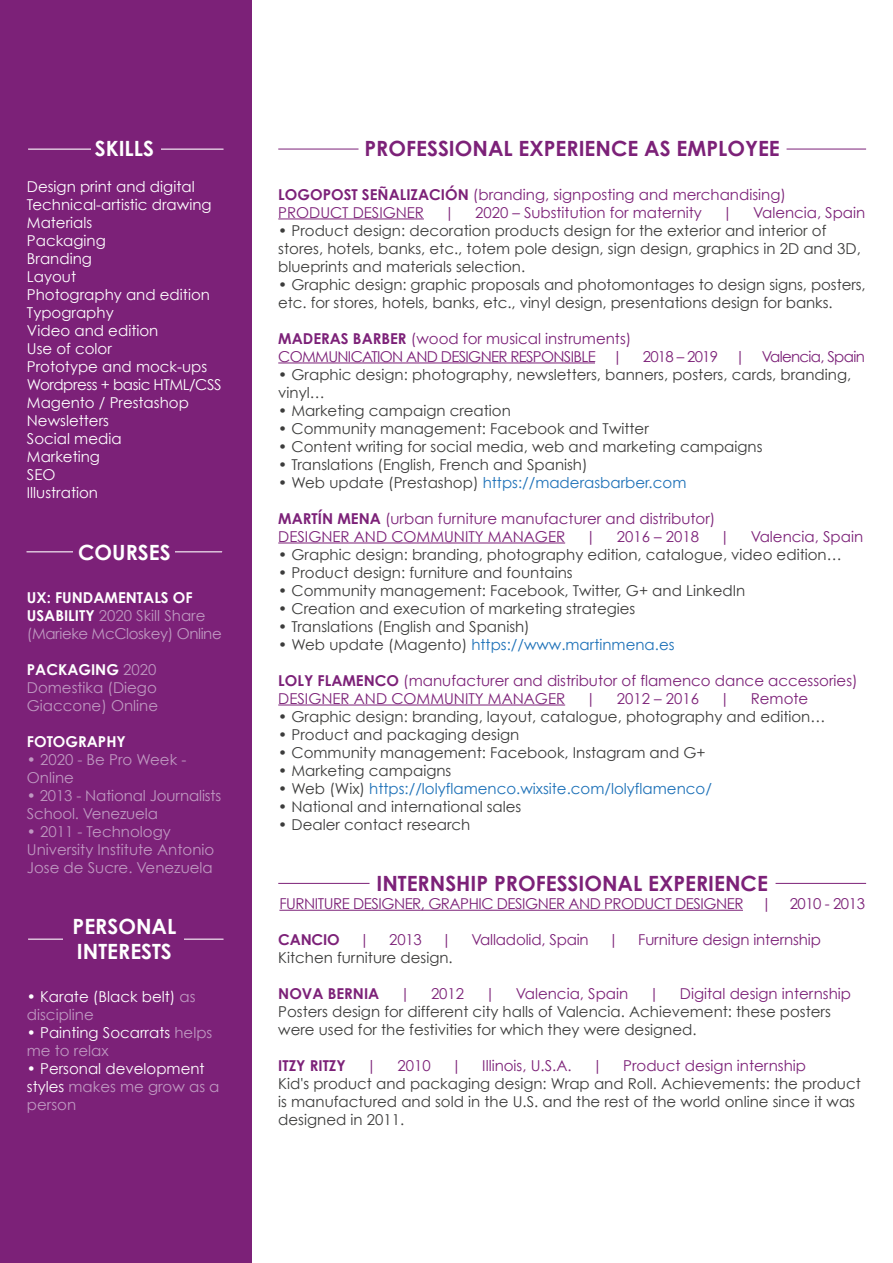
<style>
.page{position:relative;width:893px;height:1263px;background:#fff}
.page>*{position:absolute;margin:0;border:0;box-sizing:border-box;transform-origin:0 0}
.t1{font:700 21px "Century Gothic";color:#7c2178}
.t2{font:700 21px/25.2px "Century Gothic";color:#fff}
.t3{font:15px/18px "Century Gothic";color:#3c3c3b}
.t4{font:15px/18px "Century Gothic";color:#7c2178}
.t5{font:15px/18px "Century Gothic";color:#fff}
.t6{font:15px/18px "Century Gothic";color:#bf98c1}
.t7{font:15px "Century Gothic";color:#1d71b8}
.t8{font:15px/18px "Century Gothic";letter-spacing:-.045em;color:#7c2178}
.t9{font:15px/18px "Century Gothic";letter-spacing:-.025em;color:#bf98c1}
.t10{font:15px "Century Gothic";letter-spacing:-.03em;color:#7c2178}
.t11{font:700 15px "Century Gothic";color:#7c2178}
.t12{font:700 15px "Century Gothic";color:#fff}
.s1{font-weight:700;color:#fff}
.s2{color:#bf98c1}
.s3{font-weight:700}
.s4{color:#3c3c3b}
</style>
<div class="page">
<div style="left:0;top:0;width:252px;height:1263px;background:#7c2178"></div>
<hr style="left:278px;top:218px;width:146px;height:1px;background:#7c2178">
<hr style="left:278px;top:362px;width:317px;height:1px;background:#7c2178">
<hr style="left:278px;top:542px;width:287px;height:1px;background:#7c2178">
<hr style="left:278px;top:704px;width:287px;height:1px;background:#7c2178">
<hr style="left:279px;top:910px;width:464px;height:1px;background:#7c2178">
<hr style="left:28px;top:149px;width:195px;height:1px;background:#fff">
<div style="left:91px;top:136px;width:69px;height:27px;background:#7c2178"></div>
<hr style="left:27px;top:551px;width:195px;height:1px;background:#fff">
<div style="left:74px;top:538px;width:101px;height:27px;background:#7c2178"></div>
<hr style="left:28px;top:939px;width:195px;height:1px;background:#fff">
<div style="left:64px;top:926px;width:120px;height:27px;background:#7c2178"></div>
<hr style="left:278px;top:149px;width:80px;height:1px;background:#7c2178">
<hr style="left:786px;top:149px;width:80px;height:1px;background:#7c2178">
<hr style="left:278px;top:883px;width:91px;height:1px;background:#7c2178">
<hr style="left:776px;top:883px;width:90px;height:1px;background:#7c2178">
<h1 class="t2" style="left:95px;top:136px;width:61px">SKILLS</h1>
<p class="t5" style="left:27px;top:178px;width:196px">Design print and digital<br>Technical-artistic drawing<br>Materials<br>Packaging<br>Branding<br>Layout<br>Photography and edition<br>Typography<br>Video and edition<br>Use of color<br>Prototype and mock-ups<br>Wordpress + basic HTML/CSS<br>Magento / Prestashop<br>Newsletters<br>Social media<br>Marketing<br>SEO<br>Illustration</p>
<h1 class="t2" style="left:78px;top:539px;width:94px">COURSES</h1>
<p class="t9" style="left:27px;top:588px;width:196px"><span class="s1">UX: FUNDAMENTALS OF<br>USABILITY</span> 2020 Skill Share (Marieke McCloskey) Online</p>
<p class="t6" style="left:27px;top:660px;width:133px;text-align:justify"><span class="s1">PACKAGING</span> 2020<br>Domestika (Diego Giaccone) Online</p>
<p class="t12" style="left:27px;top:732px;width:100px">FOTOGRAPHY</p>
<p class="t6" style="left:27px;top:750px;width:161px">• 2020 - Be Pro Week -<br>Online</p>
<p class="t6" style="left:27px;top:786px;width:196px">• 2013 - National Journalists<br>School. Venezuela</p>
<p class="t6" style="left:27px;top:822px;width:189px">• 2011 - Technology<br>University Institute Antonio<br>Jose de Sucre. Venezuela</p>
<h1 class="t2" style="left:73px;top:913px;width:105px">PERSONAL<br>INTERESTS</h1>
<p class="t5" style="left:27px;top:988px;width:170px">• Karate (Black belt) <span class="s2">as discipline</span></p>
<p class="t5" style="left:27px;top:1024px;width:187px">• Painting Socarrats <span class="s2">helps me to relax</span></p>
<p class="t5" style="left:27px;top:1060px;width:194px">• Personal development styles <span class="s2">makes me grow as a person</span></p>
<h1 class="t1" style="left:364px;top:135px;width:417px">PROFESSIONAL EXPERIENCE AS EMPLOYEE</h1>
<p class="t4" style="left:278px;top:185px;width:509px"><span class="s3">LOGOPOST SEÑALIZACIÓN</span> (branding, signposting and merchandising)<br>PRODUCT DESIGNER</p>
<p class="t4" style="left:445px;top:203px;width:12px">|</p>
<p class="t4" style="left:475px;top:203px;width:228px">2020 – Substitution for maternity</p>
<p class="t4" style="left:722px;top:203px;width:12px">|</p>
<p class="t4" style="left:753px;top:203px;width:114px">Valencia, Spain</p>
<p class="t3" style="left:278px;top:221px;width:584px">• Product design: decoration products design for the exterior and interior of stores, hotels, banks, etc., totem pole design, sign design, graphics in 2D and 3D, blueprints and materials selection.</p>
<p class="t3" style="left:278px;top:275px;width:589px">• Graphic design: graphic proposals and photomontages to design signs, posters, etc. for stores, hotels, banks, etc., vinyl design, presentations design for banks.</p>
<p class="t8" style="left:278px;top:329px;width:355px"><span class="s3">MADERAS BARBER</span> (wood for musical instruments)<br>COMMUNICATION AND DESIGNER RESPONSIBLE |</p>
<p class="t8" style="left:643px;top:347px;width:224px">2018 – 2019 | Valencia, Spain</p>
<p class="t3" style="left:278px;top:365px;width:574px">• Graphic design: photography, newsletters, banners, posters, cards, branding, vinyl…</p>
<p class="t3" style="left:278px;top:401px;width:234px">• Marketing campaign creation</p>
<p class="t3" style="left:278px;top:419px;width:372px">• Community management: Facebook and Twitter</p>
<p class="t3" style="left:278px;top:437px;width:486px">• Content writing for social media, web and marketing campaigns</p>
<p class="t3" style="left:278px;top:455px;width:311px">• Translations (English, French and Spanish)</p>
<p class="t7" style="left:278px;top:473px;width:410px"><span class="s4">• Web update (Prestashop)</span> https://maderasbarber.com</p>
<p class="t4" style="left:278px;top:509px;width:439px"><span class="s3">MARTÍN MENA</span> (urban furniture manufacturer and distributor)<br>DESIGNER AND COMMUNITY MANAGER</p>
<p class="t4" style="left:586px;top:527px;width:12px">|</p>
<p class="t4" style="left:617px;top:527px;width:84px">2016 – 2018</p>
<p class="t4" style="left:720px;top:527px;width:12px">|</p>
<p class="t4" style="left:751px;top:527px;width:114px">Valencia, Spain</p>
<p class="t3" style="left:278px;top:545px;width:565px">• Graphic design: branding, photography edition, catalogue, video edition…</p>
<p class="t3" style="left:278px;top:563px;width:296px">• Product design: furniture and fountains</p>
<p class="t3" style="left:278px;top:581px;width:468px">• Community management: Facebook, Twitter, G+ and LinkedIn</p>
<p class="t3" style="left:278px;top:599px;width:359px">• Creation and execution of marketing strategies</p>
<p class="t3" style="left:278px;top:617px;width:253px">• Translations (English and Spanish)</p>
<p class="t7" style="left:278px;top:635px;width:398px"><span class="s4">• Web update (Magento)</span> https://www.martinmena.es</p>
<p class="t4" style="left:278px;top:671px;width:581px"><span class="s3">LOLY FLAMENCO</span> (manufacturer and distributor of flamenco dance accessories)<br>DESIGNER AND COMMUNITY MANAGER</p>
<p class="t4" style="left:586px;top:689px;width:12px">|</p>
<p class="t4" style="left:617px;top:689px;width:84px">2012 – 2016</p>
<p class="t4" style="left:720px;top:689px;width:12px">|</p>
<p class="t4" style="left:751px;top:689px;width:59px">Remote</p>
<p class="t3" style="left:278px;top:707px;width:549px">• Graphic design: branding, layout, catalogue, photography and edition…</p>
<p class="t3" style="left:278px;top:725px;width:243px">• Product and packaging design</p>
<p class="t3" style="left:278px;top:743px;width:429px">• Community management: Facebook, Instagram and G+</p>
<p class="t3" style="left:278px;top:761px;width:175px">• Marketing campaigns</p>
<p class="t7" style="left:278px;top:779px;width:435px"><span class="s4">• Web (Wix)</span> https://lolyflamenco.wixsite.com/lolyflamenco/</p>
<p class="t3" style="left:278px;top:797px;width:245px">• National and international sales</p>
<p class="t3" style="left:278px;top:815px;width:194px">• Dealer contact research</p>
<h1 class="t1" style="left:376px;top:870px;width:393px">INTERNSHIP PROFESSIONAL EXPERIENCE</h1>
<p class="t10" style="left:279px;top:894px;width:587px">FURNITURE DESIGNER, GRAPHIC DESIGNER AND PRODUCT DESIGNER | 2010 - 2013</p>
<p class="t11" style="left:278px;top:930px;width:63px">CANCIO</p>
<p class="t4" style="left:359px;top:930px;width:12px">|</p>
<p class="t4" style="left:389px;top:930px;width:34px">2013</p>
<p class="t4" style="left:442px;top:930px;width:12px">|</p>
<p class="t4" style="left:471px;top:930px;width:119px">Valladolid, Spain</p>
<p class="t4" style="left:608px;top:930px;width:12px">|</p>
<p class="t4" style="left:638px;top:930px;width:184px">Furniture design internship</p>
<p class="t3" style="left:278px;top:948px;width:176px">Kitchen furniture design.</p>
<p class="t11" style="left:278px;top:984px;width:103px">NOVA BERNIA</p>
<p class="t4" style="left:400px;top:984px;width:12px">|</p>
<p class="t4" style="left:431px;top:984px;width:35px">2012</p>
<p class="t4" style="left:485px;top:984px;width:12px">|</p>
<p class="t4" style="left:516px;top:984px;width:114px">Valencia, Spain</p>
<p class="t4" style="left:649px;top:984px;width:12px">|</p>
<p class="t4" style="left:680px;top:984px;width:173px">Digital design internship</p>
<p class="t3" style="left:278px;top:1002px;width:554px">Posters design for different city halls of Valencia. Achievement: these posters were used for the festivities for which they were designed.</p>
<p class="t11" style="left:278px;top:1056px;width:69px">ITZY RITZY</p>
<p class="t4" style="left:367px;top:1056px;width:12px">|</p>
<p class="t4" style="left:397px;top:1056px;width:35px">2010</p>
<p class="t4" style="left:451px;top:1056px;width:12px">|</p>
<p class="t4" style="left:482px;top:1056px;width:91px">Illinois, U.S.A.</p>
<p class="t4" style="left:592px;top:1056px;width:12px">|</p>
<p class="t4" style="left:623px;top:1056px;width:184px">Product design internship</p>
<p class="t3" style="left:278px;top:1074px;width:584px">Kid's product and packaging design: Wrap and Roll. Achievements: the product is manufactured and sold in the U.S. and the rest of the world online since it was designed in 2011.</p>
</div>
